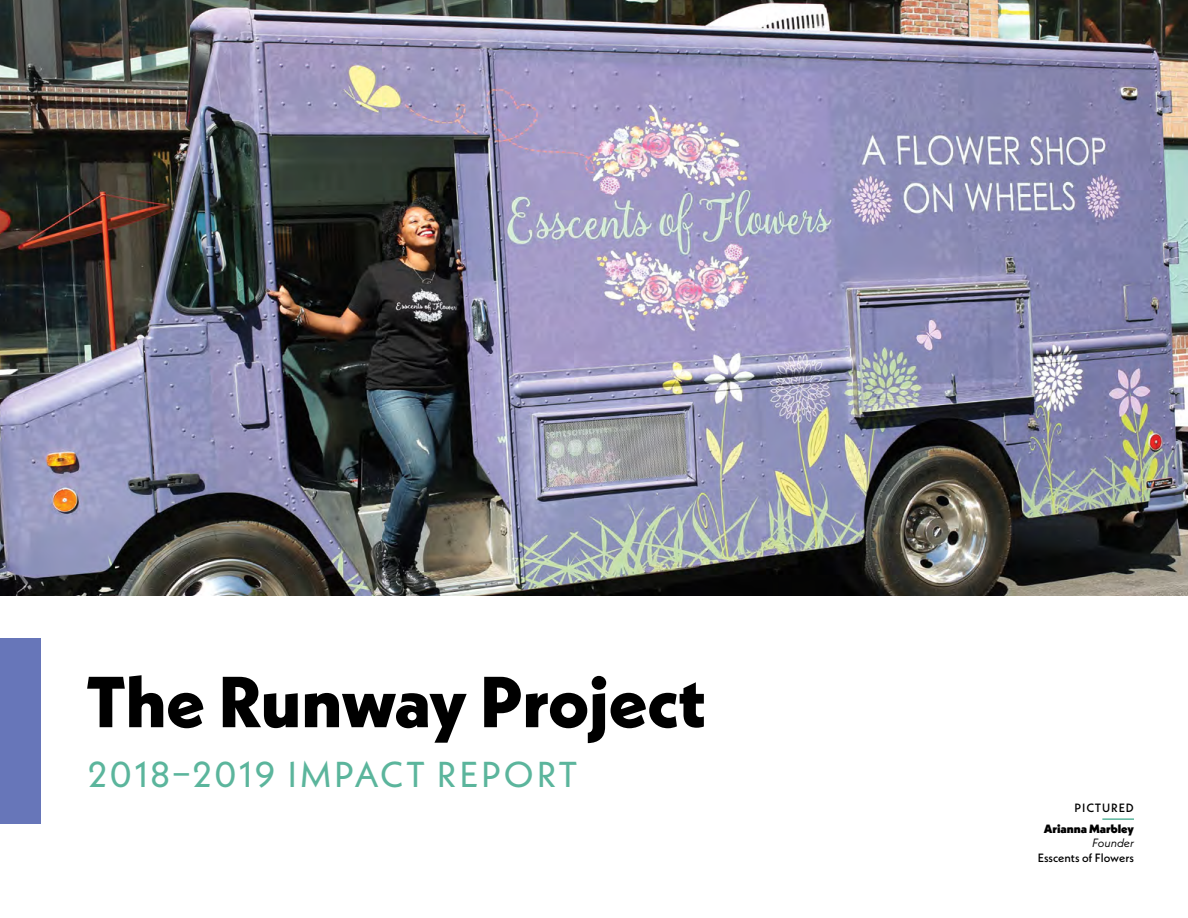
<style>
.page{position:relative;width:1188px;height:918px;background:#fff}
.page>*{position:absolute;margin:0;border:0;box-sizing:border-box;transform-origin:0 0}
.t1{font:800 72px "Neue Kabel";color:#000}
.t2{font:36px "Neue Kabel";letter-spacing:.06em;color:#5bb59c}
.t3{font:500 12px "Neue Kabel";color:#000}
.t4{font:900 12px "Neue Kabel";color:#000}
.t5{font:500 12px "Neue Kabel";letter-spacing:.07em;color:#000}
.t6{font:italic 12px "Neue Kabel";color:#000}
</style>
<div class="page">
<img style="left:0;top:0;width:1188px;height:596px">
<div style="left:0;top:638px;width:41px;height:186px;background:#6776b9"></div>
<hr style="left:1102px;top:818px;width:32px;height:2px;background:#5bb59c">
<h1 class="t1" style="left:86px;top:657px;width:621px">The Runway Project</h1>
<p class="t2" style="left:88px;top:751px;width:491px">2018–2019 IMPACT REPORT</p>
<p class="t5" style="left:1075px;top:800px;width:61px">PICTURED</p>
<p class="t4" style="left:1044px;top:821px;width:92px">Arianna Marbley</p>
<p class="t6" style="left:1092px;top:836px;width:43px">Founder</p>
<p class="t3" style="left:1038px;top:850px;width:98px">Esscents of Flowers</p>
</div>
